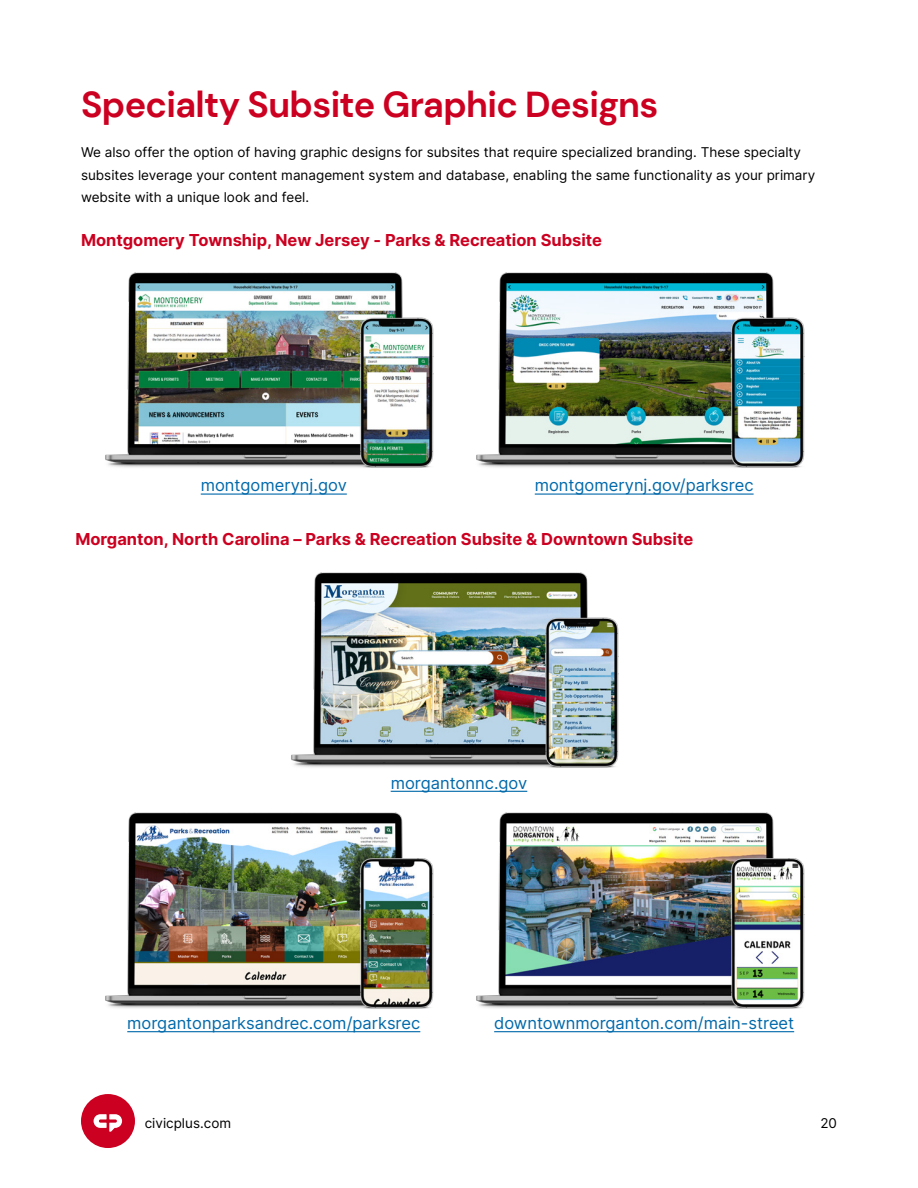
<style>
.page{position:relative;width:918px;height:1188px;background:#fff}
.page>*{position:absolute;margin:0;border:0;box-sizing:border-box;transform-origin:0 0}
.t1{font:700 36px "DM Sans";letter-spacing:-.02em;color:#cc0020}
.t2{font:16.5px "Inter";color:#0069aa}
.t3{font:700 16.5px "Inter";color:#cc0020}
.t4{font:13.5px/22.5px "Inter";color:#000}
</style>
<div class="page">
<svg style="left:81px;top:1094px;width:54px;height:54px"></svg>
<img style="left:105px;top:272px;width:329px;height:196px">
<img style="left:476px;top:272px;width:329px;height:196px">
<img style="left:291px;top:572px;width:328px;height:196px">
<hr style="left:535px;top:494px;width:219px;height:1px;background:#0069aa">
<hr style="left:201px;top:494px;width:146px;height:1px;background:#0069aa">
<hr style="left:391px;top:791px;width:136px;height:1px;background:#0069aa">
<img style="left:105px;top:812px;width:329px;height:197px">
<img style="left:476px;top:812px;width:329px;height:197px">
<hr style="left:127px;top:1031px;width:293px;height:1px;background:#0069aa">
<hr style="left:494px;top:1031px;width:300px;height:1px;background:#0069aa">
<h1 class="t1" style="left:81px;top:82px;width:579px">Specialty Subsite Graphic Designs</h1>
<p class="t4" style="left:81px;top:141px;width:736px">We also offer the option of having graphic designs for subsites that require specialized branding. These specialty subsites leverage your content management system and database, enabling the same functionality as your primary website with a unique look and feel.</p>
<p class="t3" style="left:81px;top:228px;width:523px">Montgomery Township, New Jersey - Parks &amp; Recreation Subsite</p>
<p class="t2" style="left:201px;top:473px;width:148px">montgomerynj.gov</p>
<p class="t2" style="left:535px;top:473px;width:220px">montgomerynj.gov/parksrec</p>
<p class="t3" style="left:75px;top:527px;width:619px">Morganton, North Carolina – Parks &amp; Recreation Subsite &amp; Downtown Subsite</p>
<p class="t2" style="left:391px;top:771px;width:138px">morgantonnc.gov</p>
<p class="t2" style="left:127px;top:1011px;width:295px">morgantonparksandrec.com/parksrec</p>
<p class="t2" style="left:494px;top:1011px;width:302px">downtownmorganton.com/main-street</p>
<p class="t4" style="left:145px;top:1111px;width:88px">civicplus.com</p>
<p class="t4" style="left:820px;top:1111px;width:18px">20</p>
</div>
